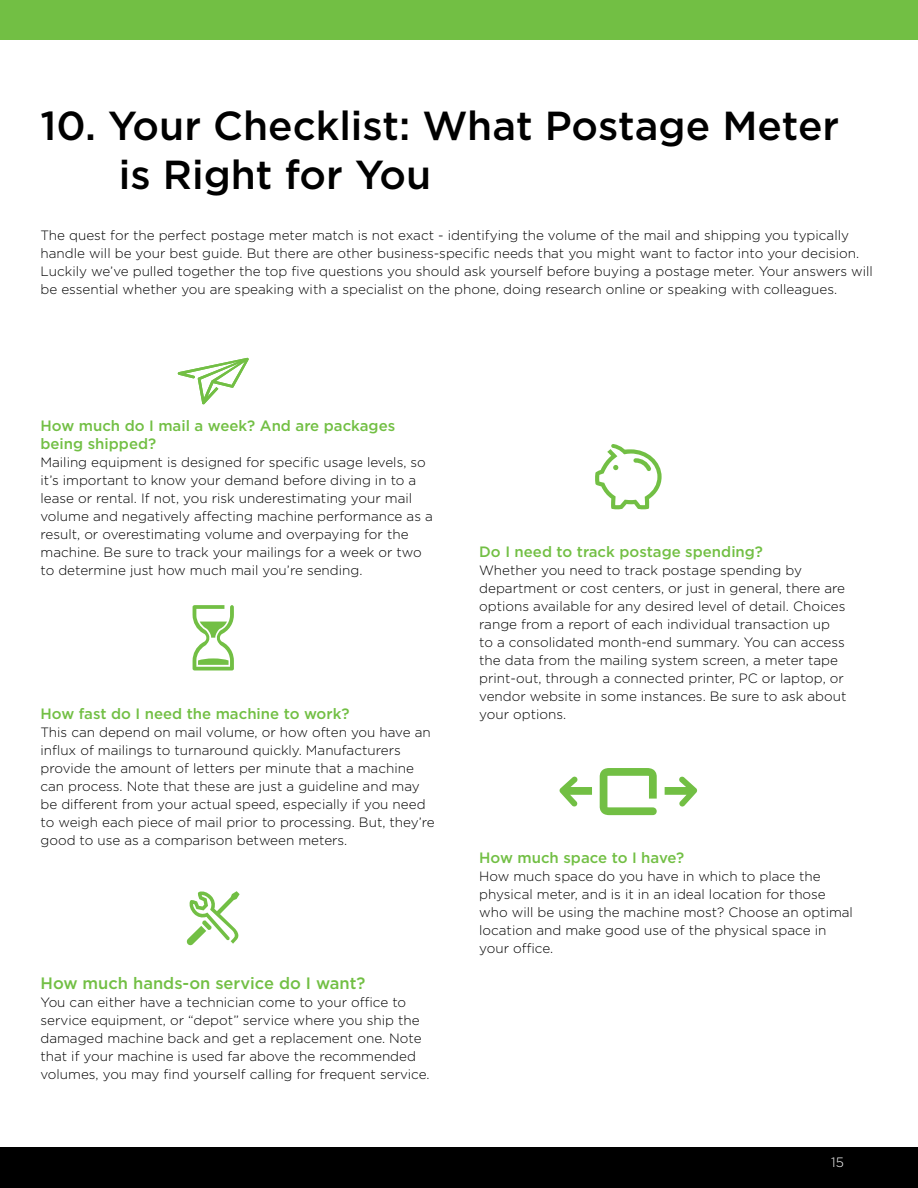
<style>
.page{position:relative;width:918px;height:1188px;background:#fff}
.page>*{position:absolute;margin:0;border:0;box-sizing:border-box;transform-origin:0 0}
.t1{font:500 40.5px/48.6px "Gotham";color:#000}
.t2{font:500 16.5px "Gotham";color:#72bf44}
.t3{font:500 15px/18px "Gotham";color:#72bf44}
.t4{font:300 13.5px/18px "Gotham";color:#000}
.t5{font:300 13.5px "Gotham";color:#fff}
</style>
<div class="page">
<div style="left:0;top:1148px;width:918px;height:40px;background:#000"></div>
<div style="left:0;top:0;width:918px;height:40px;background:#72bf44"></div>
<svg style="left:186px;top:891px;width:54px;height:54px"></svg>
<svg style="left:193px;top:605px;width:41px;height:66px"></svg>
<svg style="left:595px;top:444px;width:67px;height:66px"></svg>
<svg style="left:600px;top:768px;width:57px;height:47px"></svg>
<svg style="left:665px;top:776px;width:32px;height:31px"></svg>
<svg style="left:559px;top:777px;width:33px;height:30px"></svg>
<svg style="left:178px;top:358px;width:71px;height:46px"></svg>
<h1 class="t1" style="left:119px;top:101px;width:722px;text-indent:-78px">10. Your Checklist: What Postage Meter is Right for You</h1>
<p class="t4" style="left:40px;top:226px;width:834px">The quest for the perfect postage meter match is not exact - identifying the volume of the mail and shipping you typically handle will be your best guide. But there are other business-specific needs that you might want to factor into your decision.<br>Luckily we’ve pulled together the top five questions you should ask yourself before buying a postage meter. Your answers will be essential whether you are speaking with a specialist on the phone, doing research online or speaking with colleagues.</p>
<p class="t3" style="left:40px;top:417px;width:356px">How much do I mail a week? And are packages being shipped?</p>
<p class="t4" style="left:40px;top:453px;width:394px">Mailing equipment is designed for specific usage levels, so it’s important to know your demand before diving in to a lease or rental. If not, you risk underestimating your mail volume and negatively affecting machine performance as a result, or overestimating volume and overpaying for the machine. Be sure to track your mailings for a week or two to determine just how much mail you’re sending.</p>
<p class="t3" style="left:40px;top:705px;width:311px">How fast do I need the machine to work?</p>
<p class="t4" style="left:40px;top:723px;width:396px">This can depend on mail volume, or how often you have an influx of mailings to turnaround quickly. Manufacturers provide the amount of letters per minute that a machine can process. Note that these are just a guideline and may be different from your actual speed, especially if you need to weigh each piece of mail prior to processing. But, they’re good to use as a comparison between meters.</p>
<p class="t2" style="left:40px;top:973px;width:327px">How much hands-on service do I want?</p>
<p class="t4" style="left:40px;top:993px;width:391px">You can either have a technician come to your office to service equipment, or “depot” service where you ship the damaged machine back and get a replacement one. Note that if your machine is used far above the recommended volumes, you may find yourself calling for frequent service.</p>
<p class="t3" style="left:479px;top:543px;width:285px">Do I need to track postage spending?</p>
<p class="t4" style="left:479px;top:561px;width:369px">Whether you need to track postage spending by department or cost centers, or just in general, there are options available for any desired level of detail. Choices range from a report of each individual transaction up to a consolidated month-end summary. You can access the data from the mailing system screen, a meter tape print-out, through a connected printer, PC or laptop, or vendor website in some instances. Be sure to ask about your options.</p>
<p class="t3" style="left:479px;top:849px;width:206px">How much space to I have?</p>
<p class="t4" style="left:479px;top:867px;width:375px">How much space do you have in which to place the physical meter, and is it in an ideal location for those who will be using the machine most? Choose an optimal location and make good use of the physical space in your office.</p>
<p class="t5" style="left:831px;top:1154px;width:14px">15</p>
</div>
